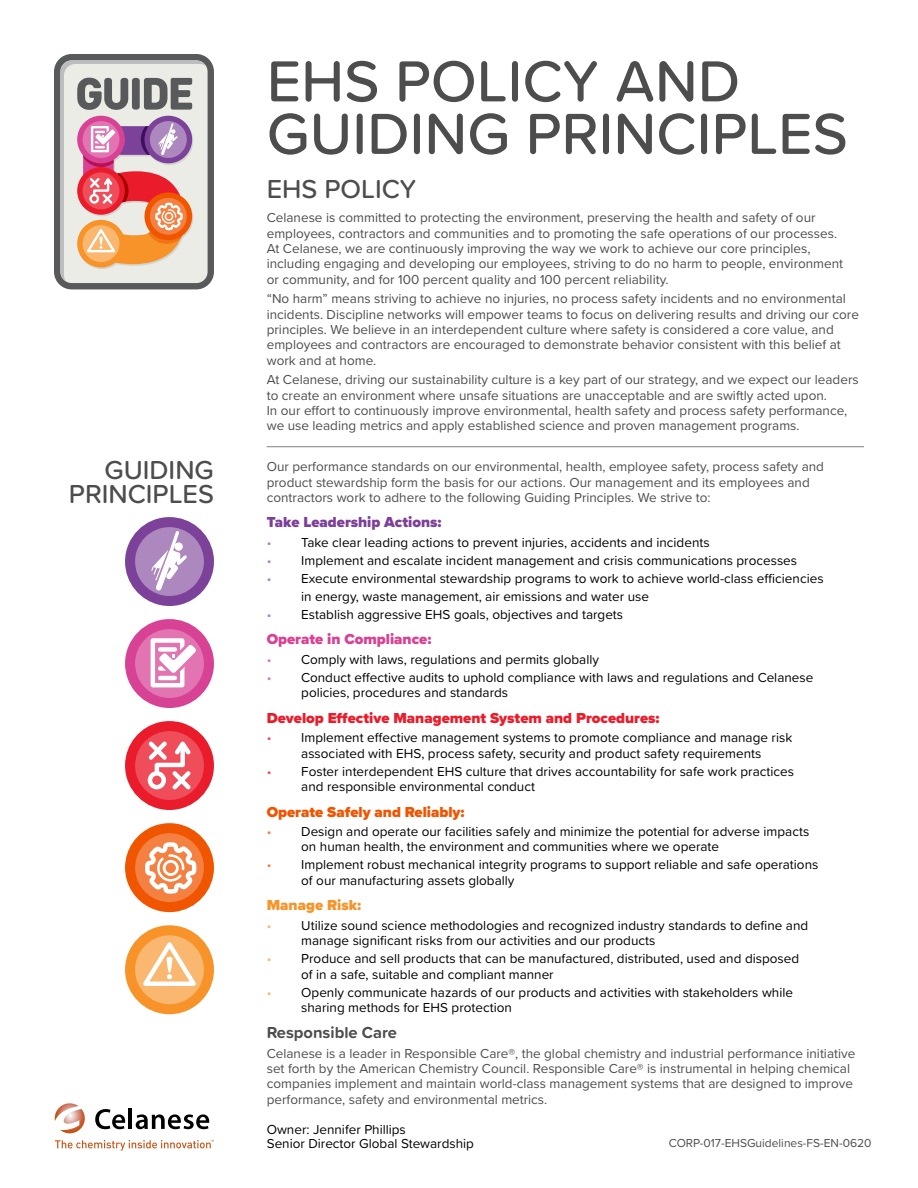
<style>
.page{position:relative;width:918px;height:1188px;background:#fff}
.page>*{position:absolute;margin:0;border:0;box-sizing:border-box;transform-origin:0 0}
.t1{font:500 60px/52.5px "Proxima Soft";color:#4d4d4d}
.t2{font:500 27px/24px "Proxima Soft";color:#4d4d4d;text-align:right}
.t3{font:700 16.5px "Proxima Soft";color:#4d4d4d}
.t4{font:900 15px "Proxima Nova";color:#eb1c2b}
.t5{font:900 15px "Proxima Nova";color:#f05400}
.t6{font:900 15px "Proxima Nova";color:#7d4099}
.t7{font:900 15px "Proxima Nova";color:#d94294}
.t8{font:900 15px "Proxima Nova";color:#f79429}
.t9{font:13.5px/15.5px "Proxima Nova";color:#4d4d4d}
.t10{font:13.5px/15.5px "Proxima Soft";color:#000}
.t11{font:12px "Proxima Nova";color:#4d4d4d}
.s1{color:#ad87bf}
.s2{color:#e373b0}
.s3{color:#f04d59}
.s4{color:#f58040}
.s5{color:#fab870}
</style>
<div class="page">
<svg style="left:54px;top:54px;width:160px;height:235px;background:#c9a7a3"></svg>
<svg style="left:125px;top:517px;width:89px;height:89px"></svg>
<svg style="left:125px;top:619px;width:89px;height:89px"></svg>
<svg style="left:125px;top:721px;width:89px;height:89px"></svg>
<svg style="left:125px;top:823px;width:89px;height:89px"></svg>
<svg style="left:125px;top:925px;width:89px;height:89px"></svg>
<hr style="left:267px;top:446px;width:597px;height:1px;background:#7f7f7f">
<svg style="left:95px;top:1109px;width:30px;height:20px"></svg>
<hr style="left:129px;top:1108px;width:3px;height:21px;background:#000">
<svg style="left:136px;top:1114px;width:73px;height:15px"></svg>
<svg style="left:55px;top:1140px;width:159px;height:11px"></svg>
<svg style="left:55px;top:1103px;width:30px;height:30px"></svg>
<h2 class="t2" style="left:69px;top:457px;width:147px">GUIDING<br>PRINCIPLES</h2>
<h1 class="t1" style="left:267px;top:52px;width:583px">EHS POLICY AND<br>GUIDING PRINCIPLES</h1>
<h2 class="t2" style="left:267px;top:176px;width:151px">EHS POLICY</h2>
<p class="t9" style="left:267px;top:209px;width:578px">Celanese is committed to protecting the environment, preserving the health and safety of our employees, contractors and communities and to promoting the safe operations of our processes.<br>At Celanese, we are continuously improving the way we work to achieve our core principles, including engaging and developing our employees, striving to do no harm to people, environment or community, and for 100 percent quality and 100 percent reliability.</p>
<p class="t9" style="left:267px;top:290px;width:594px">“No harm” means striving to achieve no injuries, no process safety incidents and no environmental incidents. Discipline networks will empower teams to focus on delivering results and driving our core principles. We believe in an interdependent culture where safety is considered a core value, and employees and contractors are encouraged to demonstrate behavior consistent with this belief at work and at home.</p>
<p class="t9" style="left:267px;top:371px;width:593px">At Celanese, driving our sustainability culture is a key part of our strategy, and we expect our leaders to create an environment where unsafe situations are unacceptable and are swiftly acted upon.<br>In our effort to continuously improve environmental, health safety and process safety performance, we use leading metrics and apply established science and proven management programs.</p>
<p class="t9" style="left:267px;top:458px;width:559px">Our performance standards on our environmental, health, employee safety, process safety and product stewardship form the basis for our actions. Our management and its employees and contractors work to adhere to the following Guiding Principles. We strive to:</p>
<p class="t6" style="left:267px;top:511px;width:176px">Take Leadership Actions:</p>
<p class="t10" style="left:267px;top:534px;width:444px"><span class="s1">•</span> Take clear leading actions to prevent injuries, accidents and incidents</p>
<p class="t10" style="left:267px;top:552px;width:532px"><span class="s1">•</span> Implement and escalate incident management and crisis communications processes</p>
<p class="t10" style="left:301px;top:569px;width:524px;line-height:18px;text-indent:-35px"><span class="s1">•</span> Execute environmental stewardship programs to work to achieve world-class efficiencies in energy, waste management, air emissions and water use</p>
<p class="t10" style="left:267px;top:606px;width:358px"><span class="s1">•</span> Establish aggressive EHS goals, objectives and targets</p>
<p class="t7" style="left:267px;top:628px;width:166px">Operate in Compliance:</p>
<p class="t10" style="left:267px;top:651px;width:334px"><span class="s2">•</span> Comply with laws, regulations and permits globally</p>
<p class="t10" style="left:301px;top:669px;width:514px;text-indent:-35px"><span class="s2">•</span> Conduct effective audits to uphold compliance with laws and regulations and Celanese policies, procedures and standards</p>
<p class="t4" style="left:267px;top:707px;width:394px">Develop Effective Management System and Procedures:</p>
<p class="t10" style="left:267px;top:729px;width:527px;text-align:center"><span class="s3">•</span> Implement effective management systems to promote compliance and manage risk associated with EHS, process safety, security and product safety requirements</p>
<p class="t10" style="left:301px;top:763px;width:494px;text-indent:-35px"><span class="s3">•</span> Foster interdependent EHS culture that drives accountability for safe work practices and responsible environmental conduct</p>
<p class="t5" style="left:267px;top:800px;width:199px">Operate Safely and Reliably:</p>
<p class="t10" style="left:301px;top:823px;width:510px;text-indent:-35px"><span class="s4">•</span> Design and operate our facilities safely and minimize the potential for adverse impacts on human health, the environment and communities where we operate</p>
<p class="t10" style="left:301px;top:857px;width:519px;text-indent:-35px"><span class="s4">•</span> Implement robust mechanical integrity programs to support reliable and safe operations of our manufacturing assets globally</p>
<p class="t8" style="left:267px;top:894px;width:96px">Manage Risk:</p>
<p class="t10" style="left:301px;top:917px;width:509px;text-indent:-35px"><span class="s5">•</span> Utilize sound science methodologies and recognized industry standards to define and manage significant risks from our activities and our products</p>
<p class="t10" style="left:301px;top:950px;width:499px;text-indent:-35px"><span class="s5">•</span> Produce and sell products that can be manufactured, distributed, used and disposed of in a safe, suitable and compliant manner</p>
<p class="t10" style="left:301px;top:984px;width:493px;text-indent:-35px"><span class="s5">•</span> Openly communicate hazards of our products and activities with stakeholders while sharing methods for EHS protection</p>
<p class="t3" style="left:267px;top:1020px;width:132px">Responsible Care</p>
<p class="t9" style="left:267px;top:1045px;width:590px">Celanese is a leader in Responsible Care®, the global chemistry and industrial performance initiative set forth by the American Chemistry Council. Responsible Care® is instrumental in helping chemical companies implement and maintain world-class management systems that are designed to improve performance, safety and environmental metrics.</p>
<p class="t10" style="left:267px;top:1122px;width:209px;line-height:14.2px">Owner: Jennifer Phillips<br>Senior Director Global Stewardship</p>
<p class="t11" style="left:669px;top:1134px;width:204px">CORP-017-EHSGuidelines-FS-EN-0620</p>
</div>
